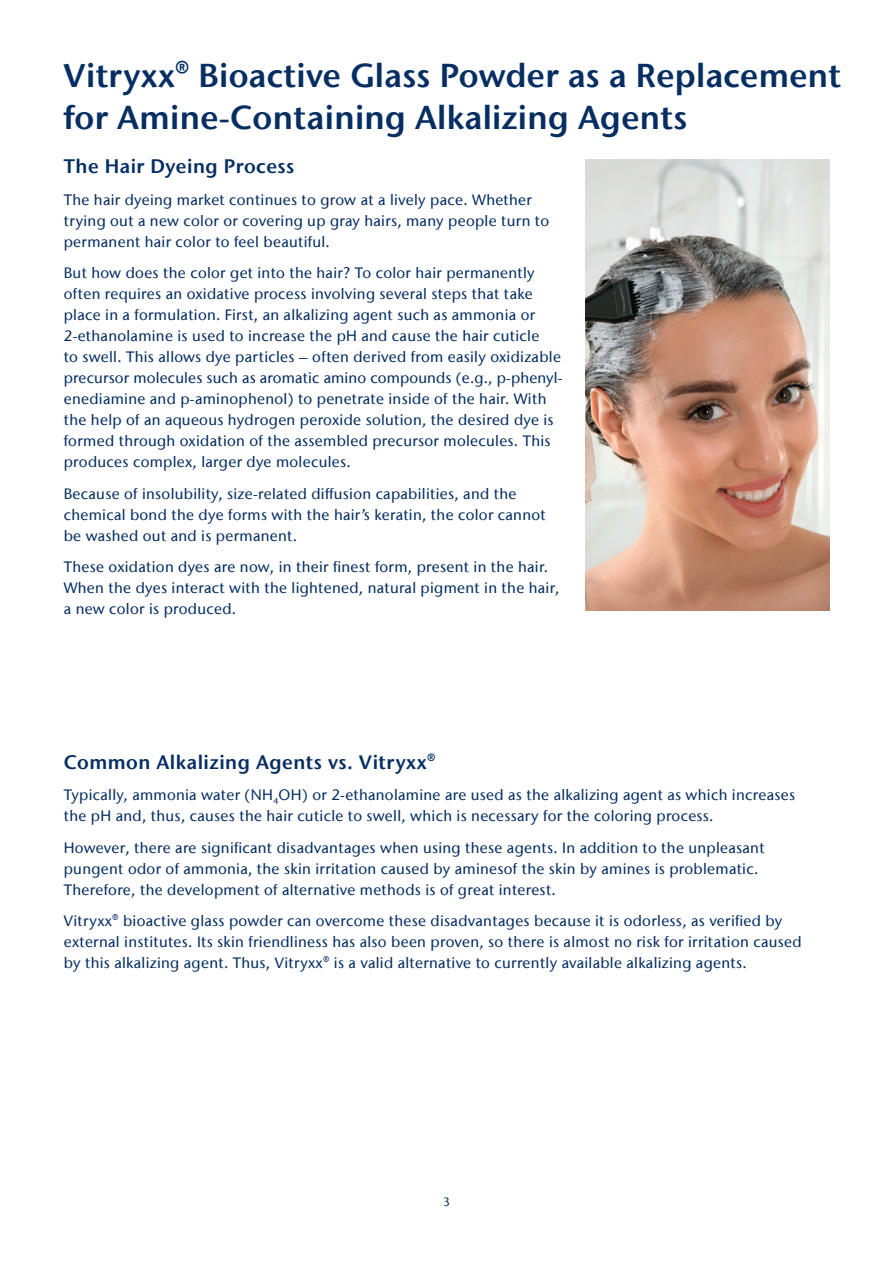
<style>
.page{position:relative;width:893px;height:1263px;background:#fff}
.page>*{position:absolute;margin:0;border:0;box-sizing:border-box;transform-origin:0 0}
.t1{font:600 33px/42px "Stone Sans IIITC Com";letter-spacing:.01em;color:#062e62}
.t2{font:600 19.5px "Stone Sans IIITC Com";letter-spacing:.025em;color:#062e62}
.t3{font:500 15px/21px "Stone Sans IIITC Com";letter-spacing:.02em;color:#062e62}
.t4{font:500 12px "Stone Sans IIITC Com";color:#062e62}
</style>
<div class="page">
<img style="left:585px;top:159px;width:244px;height:451px">
<h1 class="t1" style="left:64px;top:54px;width:779px">Vitryxx® Bioactive Glass Powder as a Replacement for Amine-Containing Alkalizing Agents</h1>
<h2 class="t2" style="left:64px;top:154px;width:232px">The Hair Dyeing Process</h2>
<p class="t3" style="left:64px;top:189px;width:487px">The hair dyeing market continues to grow at a lively pace. Whether trying out a new color or covering up gray hairs, many people turn to permanent hair color to feel beautiful.</p>
<p class="t3" style="left:64px;top:262px;width:500px">But how does the color get into the hair? To color hair permanently often requires an oxidative process involving several steps that take place in a formulation. First, an alkalizing agent such as ammonia or 2-ethanolamine is used to increase the pH and cause the hair cuticle<br>to swell. This allows dye particles – often derived from easily oxidizable precursor molecules such as aromatic amino compounds (e.g., p-phenyl&shy;enediamine and p-aminophenol) to penetrate inside of the hair. With the help of an aqueous hydrogen peroxide solution, the desired dye is formed through oxidation of the assembled precursor molecules. This produces complex, larger dye molecules.</p>
<p class="t3" style="left:64px;top:483px;width:483px">Because of insolubility, size-related diffusion capabilities, and the chemical bond the dye forms with the hair’s keratin, the color cannot be washed out and is permanent.</p>
<p class="t3" style="left:64px;top:556px;width:497px">These oxidation dyes are now, in their finest form, present in the hair.<br>When the dyes interact with the lightened, natural pigment in the hair, a new color is produced.</p>
<h2 class="t2" style="left:64px;top:749px;width:373px">Common Alkalizing Agents vs. Vitryxx®</h2>
<p class="t3" style="left:64px;top:784px;width:733px">Typically, ammonia water (NH<sub>4</sub>OH) or 2-ethanolamine are used as the alkalizing agent as which increases the pH and, thus, causes the hair cuticle to swell, which is necessary for the coloring process.</p>
<p class="t3" style="left:64px;top:837px;width:702px">However, there are significant disadvantages when using these agents. In addition to the unpleasant pungent odor of ammonia, the skin irritation caused by aminesof the skin by amines is problematic.<br>Therefore, the development of alternative methods is of great interest.</p>
<p class="t3" style="left:64px;top:910px;width:739px">Vitryxx® bioactive glass powder can overcome these disadvantages because it is odorless, as verified by external institutes. Its skin friendliness has also been proven, so there is almost no risk for irritation caused by this alkalizing agent. Thus, Vitryxx® is a valid alternative to currently available alkalizing agents.</p>
<p class="t4" style="left:443px;top:1194px;width:8px">3</p>
</div>
